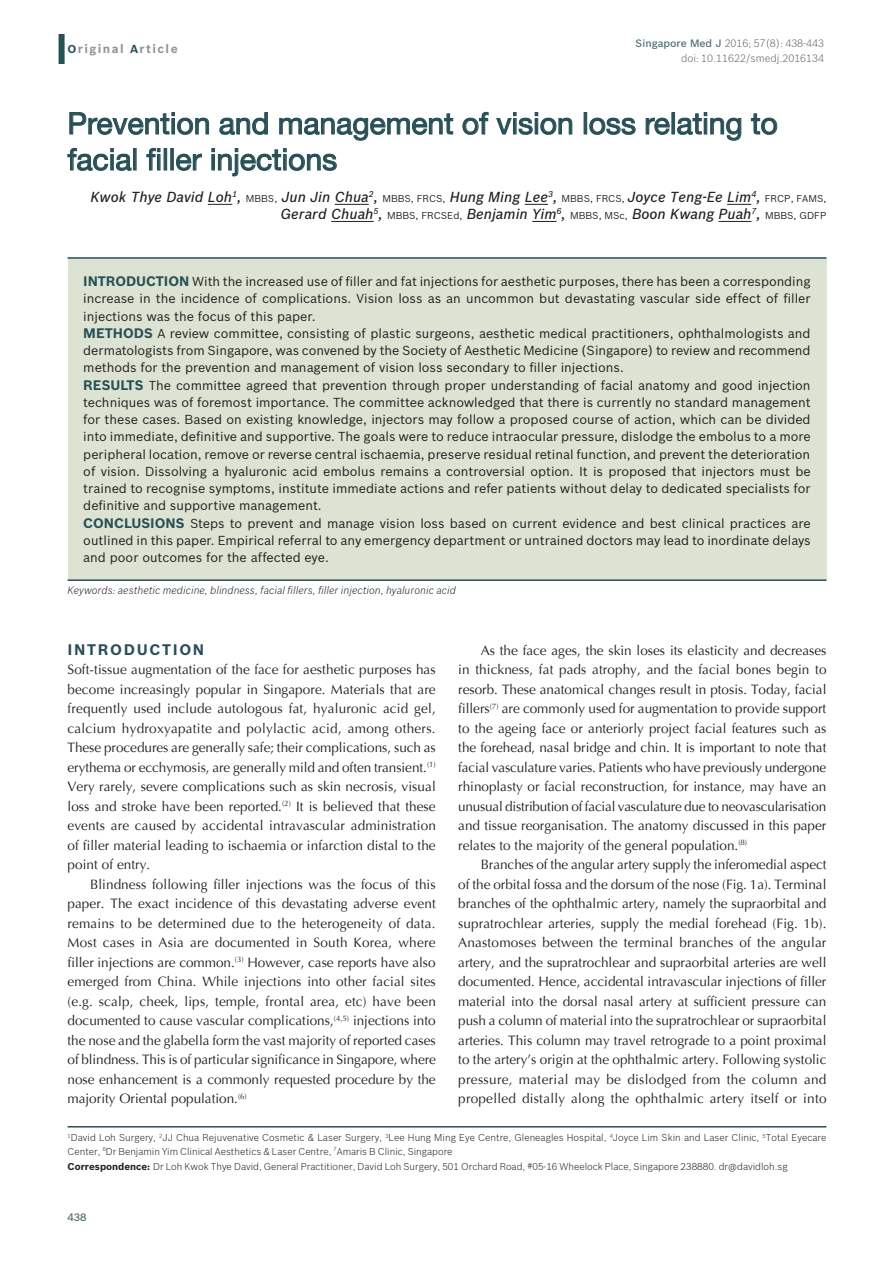
<style>
.page{position:relative;width:894px;height:1263px;background:#fff}
.page>*{position:absolute;margin:0;border:0;box-sizing:border-box;transform-origin:0 0}
.AT{font:30px/36px "Helvetica Neue";color:#284f56}
.t1{font:700 15px "Bosch Sans";letter-spacing:.11em;color:#284f56}
.AU{font:italic 500 14.25px/17.1px "Bosch Sans";color:#231f20;text-align:right}
.TX{font:13.5px/19.5px "Optima";color:#231f20;text-align:justify}
.TXFL{font:13.5px/19.5px "Optima";letter-spacing:.005em;color:#231f20;text-align:justify}
.ABS{font:12.75px/17.2px "Bosch Sans";color:#231f20;text-align:justify}
.AH{font:700 12px "Bosch Sans";letter-spacing:.12em;color:#939598}
.KWD{font:italic 300 10.5px "Bosch Sans";color:#231f20}
.DOI{font:300 10.5px/15px "Bosch Sans";color:#636366;text-align:right}
.FOLIO{font:500 10.5px "Bosch Sans";color:#4f676d}
.AFF{font:300 9.75px/13.5px "Bosch Sans";color:#231f20}
.ADD{font:300 9.75px "Bosch Sans";color:#231f20}
.s1{font-size:11.25px;color:#284f56}
.s2{font-weight:500;color:#4b6a70}
.s3{font-weight:400;font-style:normal;font-size:9.75px}
.s4{font-weight:700;font-size:13.5px;color:#284f56}
.s5{font-weight:700}
</style>
<div class="page">
<div style="left:58px;top:34px;width:7px;height:30px;background:#284f56"></div>
<hr style="left:68px;top:1126px;width:758px;height:1px;background:#284f56">
<svg style="left:208px;top:204px;width:24px;height:1px"></svg>
<hr style="left:334px;top:204px;width:34px;height:1px;background:#231f20">
<svg style="left:524px;top:204px;width:24px;height:1px"></svg>
<svg style="left:727px;top:204px;width:24px;height:1px"></svg>
<hr style="left:331px;top:221px;width:42px;height:1px;background:#231f20">
<svg style="left:532px;top:221px;width:24px;height:1px"></svg>
<hr style="left:718px;top:221px;width:33px;height:1px;background:#231f20">
<svg style="left:69px;top:112px;width:140px;height:23px"></svg>
<svg style="left:219px;top:112px;width:49px;height:23px"></svg>
<svg style="left:279px;top:113px;width:174px;height:28px"></svg>
<svg style="left:462px;top:112px;width:26px;height:23px"></svg>
<svg style="left:496px;top:112px;width:76px;height:23px"></svg>
<div style="left:583px;top:112px;width:4px;height:22px;border:1px solid #284f56"></div>
<svg style="left:589px;top:117px;width:46px;height:18px"></svg>
<svg style="left:645px;top:117px;width:24px;height:18px"></svg>
<svg style="left:677px;top:112px;width:64px;height:29px"></svg>
<svg style="left:750px;top:113px;width:27px;height:22px"></svg>
<svg style="left:67px;top:148px;width:65px;height:23px"></svg>
<div style="left:133px;top:148px;width:3px;height:22px;border:1px solid #284f56"></div>
<svg style="left:146px;top:148px;width:15px;height:23px"></svg>
<div style="left:164px;top:148px;width:3px;height:22px;border:1px solid #284f56"></div>
<div style="left:170px;top:148px;width:4px;height:22px;border:1px solid #284f56"></div>
<svg style="left:176px;top:153px;width:26px;height:18px"></svg>
<svg style="left:211px;top:148px;width:126px;height:29px"></svg>
<div style="left:68px;top:258px;width:758px;height:321px;background:#dce3d3"></div>
<hr style="left:68px;top:257px;width:758px;height:2px;background:#284f56">
<hr style="left:68px;top:579px;width:758px;height:2px;background:#284f56">
<p class="AH" style="left:68px;top:42px;width:112px"><span class="s1">O</span>riginal <span class="s1">A</span>rticle</p>
<p class="DOI" style="left:635px;top:35px;width:190px"><span class="s2">Singapore Med J</span> 2016; 57(8): 438-443 doi: 10.11622/smedj.2016134</p>
<p class="AT" style="left:68px;top:105px;width:711px">Prevention and management of vision loss relating to facial filler injections</p>
<p class="AU" style="left:90px;top:188px;width:737px">Kwok Thye David Loh<sup>1</sup>, <span class="s3">MBBS,</span> Jun Jin Chua<sup>2</sup>, <span class="s3">MBBS, FRCS,</span> Hung Ming Lee<sup>3</sup>, <span class="s3">MBBS, FRCS,</span> Joyce Teng-Ee Lim<sup>4</sup>, <span class="s3">FRCP, FAMS,<br></span>Gerard Chuah<sup>5</sup>, <span class="s3">MBBS, FRCSEd,</span> Benjamin Yim<sup>6</sup>, <span class="s3">MBBS, MSc,</span> Boon Kwang Puah<sup>7</sup>, <span class="s3">MBBS, GDFP</span></p>
<p class="ABS" style="left:83px;top:273px;width:728px"><span class="s4">INTRODUCTION</span> With the increased use of filler and fat injections for aesthetic purposes, there has been a corresponding increase in the incidence of complications. Vision loss as an uncommon but devastating vascular side effect of filler injections was the focus of this paper.</p>
<p class="ABS" style="left:83px;top:324px;width:728px"><span class="s4">METHODS</span> A review committee, consisting of plastic surgeons, aesthetic medical practitioners, ophthalmologists and dermatologists from Singapore, was convened by the Society of Aesthetic Medicine (Singapore) to review and recommend methods for the prevention and management of vision loss secondary to filler injections.</p>
<p class="ABS" style="left:83px;top:376px;width:728px"><span class="s4">RESULTS</span> The committee agreed that prevention through proper understanding of facial anatomy and good injection techniques was of foremost importance. The committee acknowledged that there is currently no standard management for these cases. Based on existing knowledge, injectors may follow a proposed course of action, which can be divided into immediate, definitive and supportive. The goals were to reduce intraocular pressure, dislodge the embolus to a more peripheral location, remove or reverse central ischaemia, preserve residual retinal function, and prevent the deterioration of vision. Dissolving a hyaluronic acid embolus remains a controversial option. It is proposed that injectors must be trained to recognise symptoms, institute immediate actions and refer patients without delay to dedicated specialists for definitive and supportive management.</p>
<p class="ABS" style="left:83px;top:514px;width:728px"><span class="s4">CONCLUSIONS</span> Steps to prevent and manage vision loss based on current evidence and best clinical practices are outlined in this paper. Empirical referral to any emergency department or untrained doctors may lead to inordinate delays and poor outcomes for the affected eye.</p>
<p class="KWD" style="left:68px;top:584px;width:389px">Keywords: aesthetic medicine, blindness, facial fillers, filler injection, hyaluronic acid</p>
<h1 class="t1" style="left:68px;top:640px;width:138px">INTRODUCTION</h1>
<p class="TXFL" style="left:68px;top:660px;width:369px">Soft-tissue augmentation of the face for aesthetic purposes has become increasingly popular in Singapore. Materials that are frequently used include autologous fat, hyaluronic acid gel, calcium hydroxyapatite and polylactic acid, among others.<br>These procedures are generally safe; their complications, such as erythema or ecchymosis, are generally mild and often transient.<sup>(1)<br></sup>Very rarely, severe complications such as skin necrosis, visual loss and stroke have been reported.<sup>(2)</sup> It is believed that these events are caused by accidental intravascular administration of filler material leading to ischaemia or infarction distal to the point of entry.</p>
<p class="TX" style="left:68px;top:874px;width:369px;text-indent:22px">Blindness following filler injections was the focus of this paper. The exact incidence of this devastating adverse event remains to be determined due to the heterogeneity of data.<br>Most cases in Asia are documented in South Korea, where filler injections are common.<sup>(3)</sup> However, case reports have also emerged from China. While injections into other facial sites (e.g. scalp, cheek, lips, temple, frontal area, etc) have been documented to cause vascular complications,<sup>(4,5)</sup> injections into the nose and the glabella form the vast majority of reported cases of blindness. This is of particular significance in Singapore, where nose enhancement is a commonly requested procedure by the majority Oriental population.<sup>(6)</sup></p>
<p class="TX" style="left:458px;top:640px;width:369px;text-indent:22px">As the face ages, the skin loses its elasticity and decreases in thickness, fat pads atrophy, and the facial bones begin to resorb. These anatomical changes result in ptosis. Today, facial fillers<sup>(7)</sup> are commonly used for augmentation to provide support to the ageing face or anteriorly project facial features such as the forehead, nasal bridge and chin. It is important to note that facial vasculature varies. Patients who have previously undergone rhinoplasty or facial reconstruction, for instance, may have an unusual distribution of facial vasculature due to neovascularisation and tissue reorganisation. The anatomy discussed in this paper relates to the majority of the general population.<sup>(8)</sup></p>
<p class="TX" style="left:458px;top:855px;width:370px;text-indent:22px">Branches of the angular artery supply the inferomedial aspect of the orbital fossa and the dorsum of the nose (Fig. 1a). Terminal branches of the ophthalmic artery, namely the supraorbital and supratrochlear arteries, supply the medial forehead (Fig. 1b).<br>Anastomoses between the terminal branches of the angular artery, and the supratrochlear and supraorbital arteries are well documented. Hence, accidental intravascular injections of filler material into the dorsal nasal artery at sufficient pressure can push a column of material into the supratrochlear or supraorbital arteries. This column may travel retrograde to a point proximal to the artery’s origin at the ophthalmic artery. Following systolic pressure, material may be dislodged from the column and propelled distally along the ophthalmic artery itself or into</p>
<p class="AFF" style="left:68px;top:1130px;width:760px"><sup>1</sup>David Loh Surgery, <sup>2</sup>JJ Chua Rejuvenative Cosmetic &amp; Laser Surgery, <sup>3</sup>Lee Hung Ming Eye Centre, Gleneagles Hospital, <sup>4</sup>Joyce Lim Skin and Laser Clinic, <sup>5</sup>Total Eyecare<br>Center, <sup>6</sup>Dr Benjamin Yim Clinical Aesthetics &amp; Laser Centre, <sup>7</sup>Amaris B Clinic, Singapore</p>
<p class="ADD" style="left:68px;top:1160px;width:721px"><span class="s5">Correspondence:</span> Dr Loh Kwok Thye David, General Practitioner, David Loh Surgery, 501 Orchard Road, #05-16 Wheelock Place, Singapore 238880. dr@davidloh.sg</p>
<p class="FOLIO" style="left:68px;top:1211px;width:20px">438</p>
</div>
